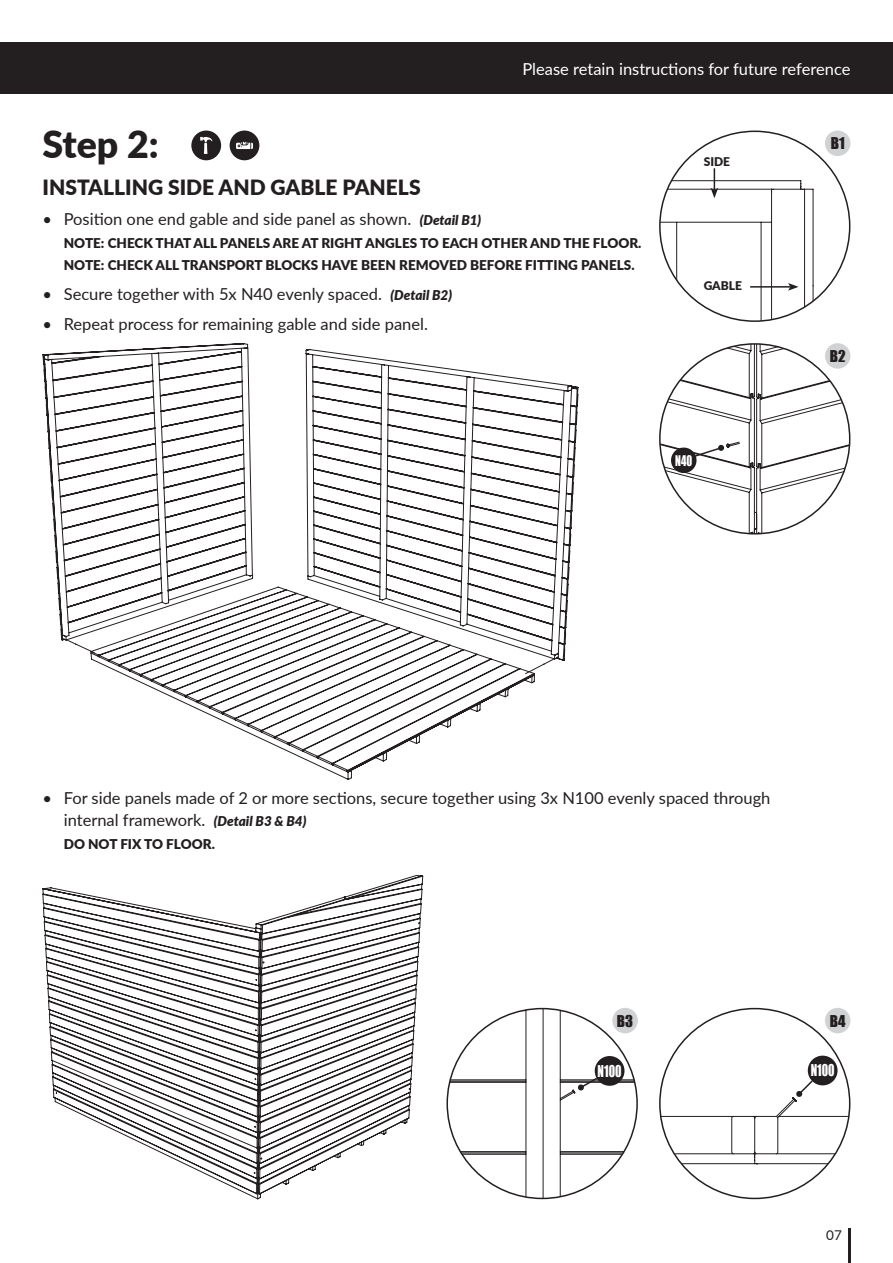
<style>
.page{position:relative;width:893px;height:1263px;background:#fff}
.page>*{position:absolute;margin:0;border:0;box-sizing:border-box;transform-origin:0 0}
.t1{font:900 37.5px "Lato";color:#231f20}
.t2{font:900 21px "Lato";color:#231f20}
.t3{font:16.5px/22.5px "Lato";color:#231f20}
.t4{font:16.5px "Lato";color:#fff}
.t5{font:15px "Impact";color:#231f20}
.t6{font:15px "Impact";color:#fff;scale:.8 1}
.t7{font:900 13.5px/22.5px "Lato";color:#231f20}
.t8{font:13.5px "Impact";color:#fff;scale:.8 1}
.t9{font:13.5px "Lato";color:#231f20}
.t10{font:900 12px "Lato";color:#231f20}
.s1{font-weight:900;font-style:italic;font-size:13.5px}
</style>
<div class="page">
<div style="left:0;top:43px;width:893px;height:51px;background:#231f20"></div>
<hr style="left:848px;top:1229px;width:2px;height:34px;background:#231f20">
<div style="left:230px;top:131px;width:29px;height:29px;background:#231f20;border-radius:50%"></div>
<svg style="left:236px;top:142px;width:17px;height:7px"></svg>
<div style="left:191px;top:131px;width:30px;height:29px;background:#231f20;border-radius:50%"></div>
<svg style="left:200px;top:137px;width:12px;height:17px"></svg>
<div style="left:825px;top:131px;width:25px;height:25px;background:#d1d2d4;border-radius:50%"></div>
<hr style="left:761px;top:222px;width:1px;height:99px;background:#231f20">
<hr style="left:676px;top:222px;width:1px;height:60px;background:#231f20">
<hr style="left:668px;top:180px;width:133px;height:1px;background:#231f20">
<hr style="left:660px;top:222px;width:111px;height:1px;background:#231f20">
<hr style="left:664px;top:189px;width:107px;height:1px;background:#231f20">
<hr style="left:813px;top:286px;width:1px;height:35px;background:#231f20">
<hr style="left:813px;top:189px;width:1px;height:97px;background:#231f20">
<hr style="left:804px;top:189px;width:1px;height:132px;background:#231f20">
<hr style="left:771px;top:193px;width:1px;height:128px;background:#231f20">
<svg style="left:800px;top:181px;width:13px;height:9px"></svg>
<hr style="left:773px;top:189px;width:30px;height:1px;background:#231f20">
<svg style="left:711px;top:168px;width:7px;height:30px"></svg>
<hr style="left:750px;top:286px;width:40px;height:2px;background:#231f20">
<svg style="left:788px;top:283px;width:11px;height:8px"></svg>
<svg style="left:660px;top:344px;width:190px;height:190px"></svg>
<svg style="left:42px;top:343px;width:537px;height:437px"></svg>
<svg style="left:65px;top:639px;width:30px;height:15px"></svg>
<svg style="left:524px;top:657px;width:32px;height:18px"></svg>
<div style="left:612px;top:1008px;width:26px;height:25px;background:#d1d2d4;border-radius:50%"></div>
<svg style="left:448px;top:1008px;width:187px;height:190px"></svg>
<div style="left:595px;top:1056px;width:29px;height:30px;background:#231f20;border-radius:50%"></div>
<div style="left:825px;top:1008px;width:25px;height:25px;background:#d1d2d4;border-radius:50%"></div>
<svg style="left:660px;top:1079px;width:190px;height:85px"></svg>
<div style="left:808px;top:1055px;width:29px;height:30px;background:#231f20;border-radius:50%"></div>
<svg style="left:42px;top:875px;width:382px;height:325px"></svg>
<p class="t4" style="left:522px;top:57px;width:329px">Please retain instructions for future reference</p>
<h1 class="t1" style="left:43px;top:116px;width:118px">Step 2:</h1>
<p class="t2" style="left:43px;top:172px;width:380px">INSTALLING SIDE AND GABLE PANELS</p>
<p class="t3" style="left:43px;top:207px;width:440px">• Position one end gable and side panel as shown. <span class="s1">(Detail B1)</span></p>
<p class="t7" style="left:64px;top:231px;width:579px">NOTE: CHECK THAT ALL PANELS ARE AT RIGHT ANGLES TO EACH OTHER AND THE FLOOR.<br>NOTE: CHECK ALL TRANSPORT BLOCKS HAVE BEEN REMOVED BEFORE FITTING PANELS.</p>
<p class="t3" style="left:43px;top:282px;width:411px">• Secure together with 5x N40 evenly spaced. <span class="s1">(Detail B2)</span></p>
<p class="t3" style="left:43px;top:312px;width:387px">• Repeat process for remaining gable and side panel.</p>
<p class="t10" style="left:704px;top:152px;width:28px">SIDE</p>
<p class="t10" style="left:704px;top:277px;width:40px">GABLE</p>
<p class="t8" style="left:675px;top:450px;width:23px">N40</p>
<p class="t5" style="left:831px;top:132px;width:15px">B1</p>
<p class="t5" style="left:830px;top:344px;width:17px">B2</p>
<p class="t3" style="left:64px;top:785px;width:708px;text-indent:-21px">• For side panels made of 2 or more sections, secure together using 3x N100 evenly spaced through internal framework. <span class="s1">(Detail B3 &amp; B4)</span></p>
<p class="t7" style="left:64px;top:832px;width:153px">DO NOT FIX TO FLOOR.</p>
<p class="t5" style="left:617px;top:1009px;width:18px">B3</p>
<p class="t6" style="left:598px;top:1059px;width:31px">N100</p>
<p class="t5" style="left:830px;top:1009px;width:17px">B4</p>
<p class="t6" style="left:811px;top:1059px;width:31px">N100</p>
<p class="t9" style="left:826px;top:1225px;width:17px">07</p>
</div>
